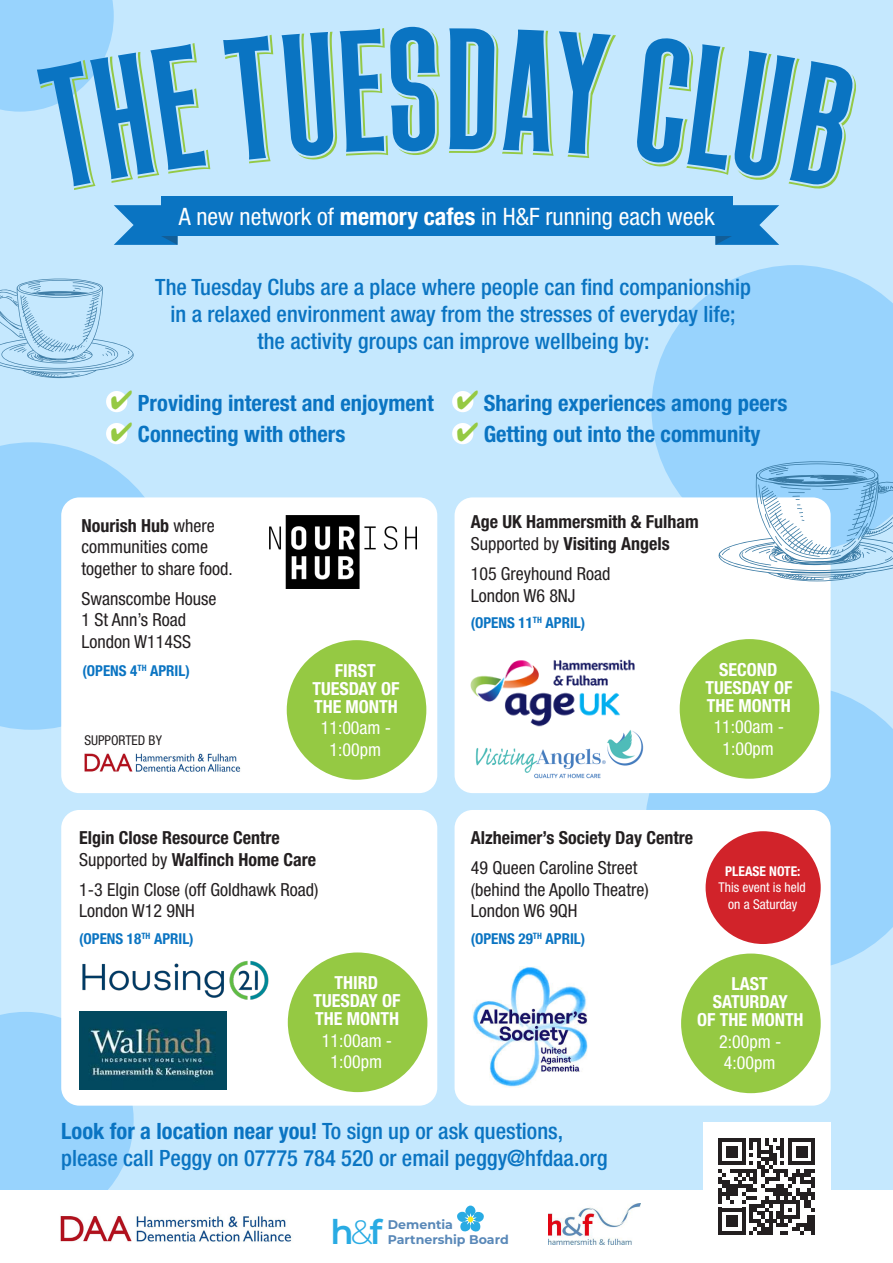
<style>
.page{position:relative;width:893px;height:1263px;background:#fff}
.page>*{position:absolute;margin:0;border:0;box-sizing:border-box;transform-origin:0 0}
.t1{font:600 33.9px "Montserrat";color:#29abe3}
.t2{font:condensed 24px "Helvetica Neue LT Std";color:#fff}
.t3{font:500 condensed 22.5px/27px "Helvetica Neue LT Std";color:#0a74c2}
.t4{font:700 condensed 22.5px "Helvetica Neue LT Std";color:#0a74c2}
.t5{font:condensed 18px/21.6px "Helvetica Neue LT Std";color:#231f20}
.t6{font:700 condensed 18px/21.6px "Helvetica Neue LT Std";color:#231f20}
.t7{font:700 condensed 18px/18px "Helvetica Neue LT Std";color:#fff;text-align:center}
.t8{font:condensed 18px/21.6px "Helvetica Neue LT Std";color:#fff;text-align:center}
.t9{font:700 condensed 15px "Helvetica Neue LT Std";color:#0a74c2}
.t10{font:condensed 13.5px/16.2px "Helvetica Neue LT Std";color:#fff;text-align:center}
.t11{font:condensed 13.5px "Helvetica Neue LT Std";color:#231f20}
.t12{font:700 12.6px "Montserrat";color:#5988b8}
.s1{font-weight:700}
.s2{font-weight:400}
.s3{font-weight:300}
</style>
<div class="page">
<div style="left:0;top:0;width:893px;height:1195px;background:#c5e8fe"></div>
<svg style="left:0;top:442px;width:144px;height:288px;background:#9cd4fd"></svg>
<svg style="left:646px;top:691px;width:247px;height:274px;background:#9cd5fd"></svg>
<div style="left:0;top:1012px;width:134px;height:178px;background:#98d3fd"></div>
<svg style="left:651px;top:265px;width:242px;height:232px;background:#9ed5fd"></svg>
<div style="left:61px;top:497px;width:376px;height:296px;background:#fff;border-radius:18px"></div>
<div style="left:61px;top:810px;width:376px;height:296px;background:#fff;border-radius:18px"></div>
<div style="left:455px;top:497px;width:376px;height:296px;background:#fff;border-radius:18px"></div>
<div style="left:455px;top:810px;width:376px;height:296px;background:#fff;border-radius:18px"></div>
<svg style="left:114px;top:205px;width:63px;height:40px"></svg>
<svg style="left:715px;top:205px;width:64px;height:40px"></svg>
<div style="left:161px;top:196px;width:571px;height:40px;background:#0a74c2"></div>
<img style="left:269px;top:515px;width:147px;height:74px">
<div style="left:287px;top:640px;width:139px;height:140px;background:#95c943;border-radius:50%"></div>
<div style="left:288px;top:952px;width:139px;height:140px;background:#95c943;border-radius:50%"></div>
<div style="left:681px;top:953px;width:140px;height:140px;background:#95c943;border-radius:50%"></div>
<div style="left:706px;top:831px;width:115px;height:113px;background:#d1232a;border-radius:50%"></div>
<div style="left:680px;top:639px;width:139px;height:140px;background:#95c943;border-radius:50%"></div>
<img style="left:84px;top:753px;width:157px;height:19px">
<img style="left:475px;top:741px;width:169px;height:38px">
<img style="left:470px;top:659px;width:172px;height:82px">
<img style="left:79px;top:1012px;width:148px;height:77px">
<img style="left:472px;top:967px;width:116px;height:120px">
<div style="left:106px;top:391px;width:21px;height:21px;background:#fff;border-radius:50%"></div>
<div style="left:452px;top:391px;width:21px;height:21px;background:#fff;border-radius:50%"></div>
<div style="left:106px;top:423px;width:21px;height:21px;background:#fff;border-radius:50%"></div>
<div style="left:452px;top:423px;width:21px;height:21px;background:#fff;border-radius:50%"></div>
<div style="left:0;top:1190px;width:893px;height:73px;background:#fff"></div>
<img style="left:60px;top:1216px;width:232px;height:26px">
<svg style="left:457px;top:1205px;width:27px;height:27px"></svg>
<svg style="left:719px;top:461px;width:174px;height:120px"></svg>
<svg style="left:0;top:279px;width:134px;height:100px"></svg>
<svg style="left:223px;top:35px;width:50px;height:128px"></svg>
<svg style="left:637px;top:38px;width:219px;height:151px"></svg>
<svg style="left:282px;top:27px;width:158px;height:133px"></svg>
<svg style="left:0;top:0;width:210px;height:190px"></svg>
<svg style="left:449px;top:28px;width:167px;height:130px"></svg>
<img style="left:82px;top:961px;width:187px;height:39px">
<div style="left:703px;top:1122px;width:128px;height:128px;background:#fff"></div>
<svg style="left:718px;top:1138px;width:97px;height:96px"></svg>
<img style="left:549px;top:1203px;width:91px;height:42px">
<svg style="left:111px;top:391px;width:17px;height:18px"></svg>
<svg style="left:457px;top:391px;width:17px;height:18px"></svg>
<svg style="left:111px;top:423px;width:17px;height:18px"></svg>
<svg style="left:457px;top:423px;width:17px;height:18px"></svg>
<p class="t2" style="left:179px;top:202px;width:537px">A new network of <span class="s1">memory cafes</span> in H&amp;F running each week</p>
<p class="t3" style="left:155px;top:273px;width:597px;text-align:center">The Tuesday Clubs are a place where people can find companionship in a relaxed environment away from the stresses of everyday life; the activity groups can improve wellbeing by:</p>
<p class="t4" style="left:138px;top:389px;width:297px">Providing interest and enjoyment</p>
<p class="t4" style="left:138px;top:420px;width:209px">Connecting with others</p>
<p class="t5" style="left:82px;top:514px;width:153px"><span class="s1">Nourish Hub</span> where communities come together to share food.</p>
<p class="t5" style="left:82px;top:588px;width:136px">Swanscombe House<br>1 St Ann’s Road<br>London W114SS</p>
<p class="t9" style="left:82px;top:662px;width:109px">(OPENS 4<sup>TH</sup> APRIL)</p>
<p class="t11" style="left:84px;top:732px;width:79px">SUPPORTED BY</p>
<p class="t7" style="left:312px;top:661px;width:89px">FIRST<br>TUESDAY OF<br>THE MONTH</p>
<p class="t8" style="left:321px;top:717px;width:72px">11:00am -<br>1:00pm</p>
<p class="t6" style="left:79px;top:827px;width:238px">Elgin Close Resource Centre<br><span class="s2">Supported by</span> Walfinch Home Care</p>
<p class="t5" style="left:79px;top:878px;width:241px">1-3 Elgin Close (off Goldhawk Road)<br>London W12 9NH</p>
<p class="t9" style="left:79px;top:929px;width:116px">(OPENS 18<sup>TH</sup> APRIL)</p>
<p class="t7" style="left:313px;top:973px;width:89px">THIRD<br>TUESDAY OF<br>THE MONTH</p>
<p class="t8" style="left:322px;top:1029px;width:72px">11:00am -<br>1:00pm</p>
<p class="t4" style="left:484px;top:389px;width:305px">Sharing experiences among peers</p>
<p class="t4" style="left:484px;top:420px;width:278px">Getting out into the community</p>
<p class="t6" style="left:471px;top:511px;width:230px">Age UK Hammersmith &amp; Fulham<br><span class="s2">Supported by</span> Visiting Angels</p>
<p class="t5" style="left:471px;top:563px;width:141px">105 Greyhound Road<br>London W6 8NJ</p>
<p class="t9" style="left:471px;top:614px;width:116px">(OPENS 11<sup>TH</sup> APRIL)</p>
<p class="t7" style="left:705px;top:660px;width:89px">SECOND<br>TUESDAY OF<br>THE MONTH</p>
<p class="t8" style="left:714px;top:716px;width:72px">11:00am -<br>1:00pm</p>
<p class="t6" style="left:471px;top:827px;width:224px">Alzheimer’s Society Day Centre</p>
<p class="t5" style="left:471px;top:857px;width:179px">49 Queen Caroline Street (behind the Apollo Theatre)<br>London W6 9QH</p>
<p class="t9" style="left:471px;top:929px;width:116px">(OPENS 29<sup>TH</sup> APRIL)</p>
<p class="t10" style="left:718px;top:863px;width:89px"><span class="s1">PLEASE NOTE:<br></span>This event is held on a Saturday</p>
<p class="t7" style="left:697px;top:974px;width:108px">LAST<br>SATURDAY<br>OF THE MONTH</p>
<p class="t8" style="left:719px;top:1030px;width:64px;text-align:left">2:00pm -<br>4:00pm</p>
<p class="t3" style="left:61px;top:1117px;width:548px"><span class="s1">Look for a location near you!</span> To sign up or ask questions, please call Peggy on 07775 784 520 or email peggy@hfdaa.org</p>
<p class="t1" style="left:330px;top:1208px;width:54px">h<span class="s3">&amp;</span>f</p>
<p class="t12" style="left:388px;top:1215px;width:67px">Dementia</p>
<p class="t12" style="left:388px;top:1230px;width:122px">Partnership Board</p>
</div>
